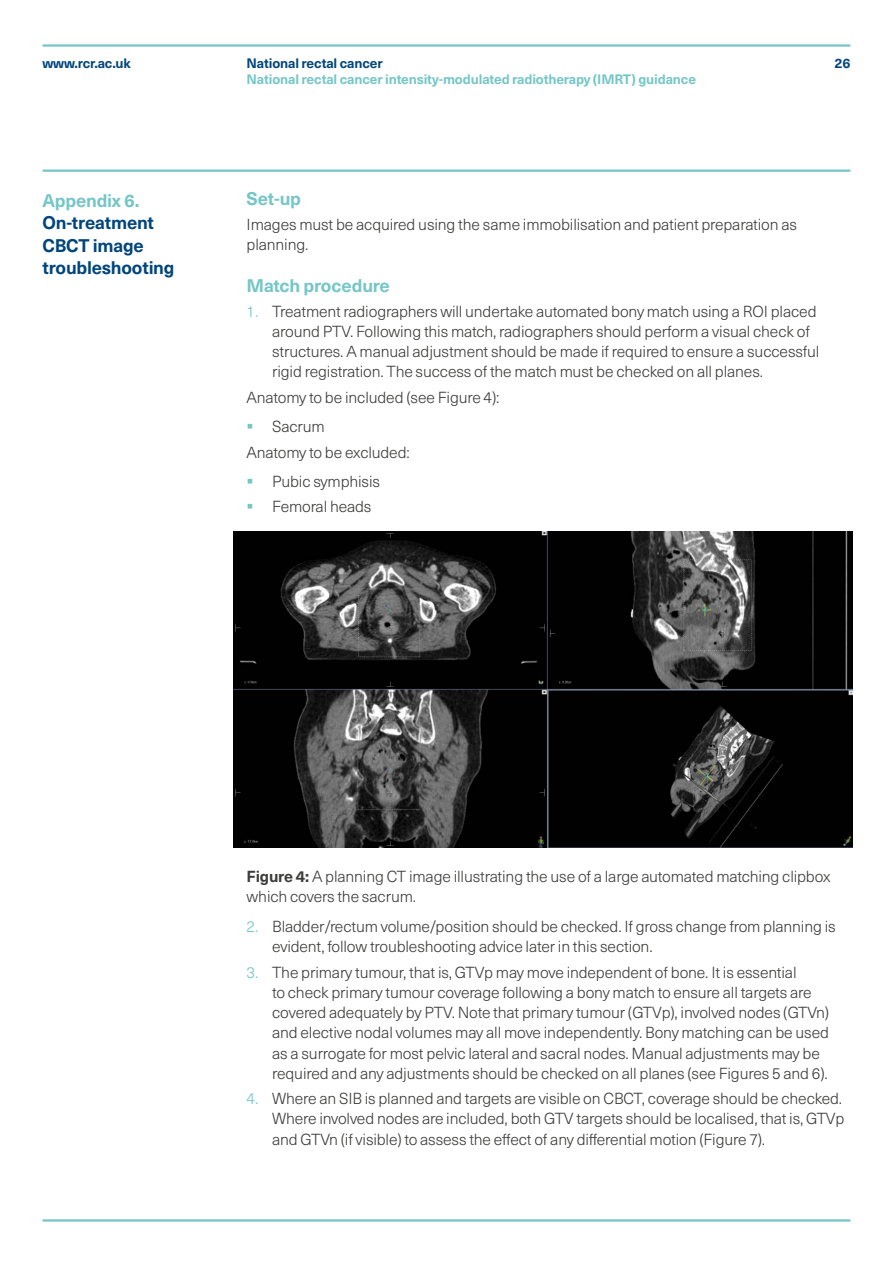
<style>
.page{position:relative;width:893px;height:1263px;background:#fff}
.page>*{position:absolute;margin:0;border:0;box-sizing:border-box;transform-origin:0 0}
.t1{font:700 18px/22.5px "Neue Haas Unica Pro";letter-spacing:-.015em;color:#00457c}
.t2{font:700 18px "Neue Haas Unica Pro";letter-spacing:-.01em;color:#75c6c7}
.t3{font:300 15.75px/20.2px "Neue Haas Unica Pro";letter-spacing:-.01em;color:#3c3c3b}
.t4{font:700 13.5px "Neue Haas Unica Pro";letter-spacing:-.01em;color:#75c6c7}
.t5{font:700 13.5px "Neue Haas Unica Pro";letter-spacing:-.01em;color:#00457c}
.s1{color:#75c6c7}
.s2{font-weight:700}
</style>
<div class="page">
<hr style="left:43px;top:1219px;width:807px;height:2px;background:#75c6c7">
<hr style="left:43px;top:44px;width:807px;height:3px;background:#75c6c7">
<hr style="left:43px;top:170px;width:807px;height:2px;background:#75c6c7">
<img style="left:234px;top:532px;width:618px;height:316px">
<p class="t5" style="left:43px;top:55px;width:90px">www.rcr.ac.uk</p>
<p class="t2" style="left:43px;top:189px;width:99px">Appendix 6.</p>
<p class="t1" style="left:43px;top:212px;width:133px">On-treatment<br>CBCT image troubleshooting</p>
<p class="t5" style="left:247px;top:55px;width:138px">National rectal cancer</p>
<p class="t5" style="left:834px;top:55px;width:18px">26</p>
<p class="t4" style="left:247px;top:71px;width:451px">National rectal cancer intensity-modulated radiotherapy (IMRT) guidance</p>
<p class="t2" style="left:247px;top:188px;width:56px">Set-up</p>
<p class="t3" style="left:247px;top:215px;width:552px">Images must be acquired using the same immobilisation and patient preparation as planning.</p>
<p class="t2" style="left:247px;top:274px;width:145px">Match procedure</p>
<p class="t3" style="left:272px;top:301px;width:549px;text-indent:-26px"><span class="s1">1.</span> Treatment radiographers will undertake automated bony match using a ROI placed around PTV. Following this match, radiographers should perform a visual check of structures. A manual adjustment should be made if required to ensure a successful rigid registration. The success of the match must be checked on all planes.</p>
<p class="t3" style="left:247px;top:387px;width:254px">Anatomy to be included (see Figure 4):</p>
<p class="t3" style="left:247px;top:414px;width:165px;line-height:25.3px"><span class="s1">▪</span> Sacrum<br>Anatomy to be excluded:</p>
<p class="t3" style="left:247px;top:472px;width:135px"><span class="s1">▪</span> Pubic symphisis</p>
<p class="t3" style="left:247px;top:497px;width:126px"><span class="s1">▪</span> Femoral heads</p>
<p class="t3" style="left:247px;top:867px;width:585px"><span class="s2">Figure 4:</span> A planning CT image illustrating the use of a large automated matching clipbox which covers the sacrum.</p>
<p class="t3" style="left:272px;top:916px;width:565px;text-indent:-26px"><span class="s1">2.</span> Bladder/rectum volume/position should be checked. If gross change from planning is evident, follow troubleshooting advice later in this section.</p>
<p class="t3" style="left:272px;top:962px;width:559px;text-indent:-26px"><span class="s1">3.</span> The primary tumour, that is, GTVp may move independent of bone. It is essential<br>to check primary tumour coverage following a bony match to ensure all targets are covered adequately by PTV. Note that primary tumour (GTVp), involved nodes (GTVn) and elective nodal volumes may all move independently. Bony matching can be used as a surrogate for most pelvic lateral and sacral nodes. Manual adjustments may be required and any adjustments should be checked on all planes (see Figures 5 and 6).</p>
<p class="t3" style="left:272px;top:1089px;width:574px;text-indent:-26px"><span class="s1">4.</span> Where an SIB is planned and targets are visible on CBCT, coverage should be checked.<br>Where involved nodes are included, both GTV targets should be localised, that is, GTVp and GTVn (if visible) to assess the effect of any differential motion (Figure 7).</p>
</div>
